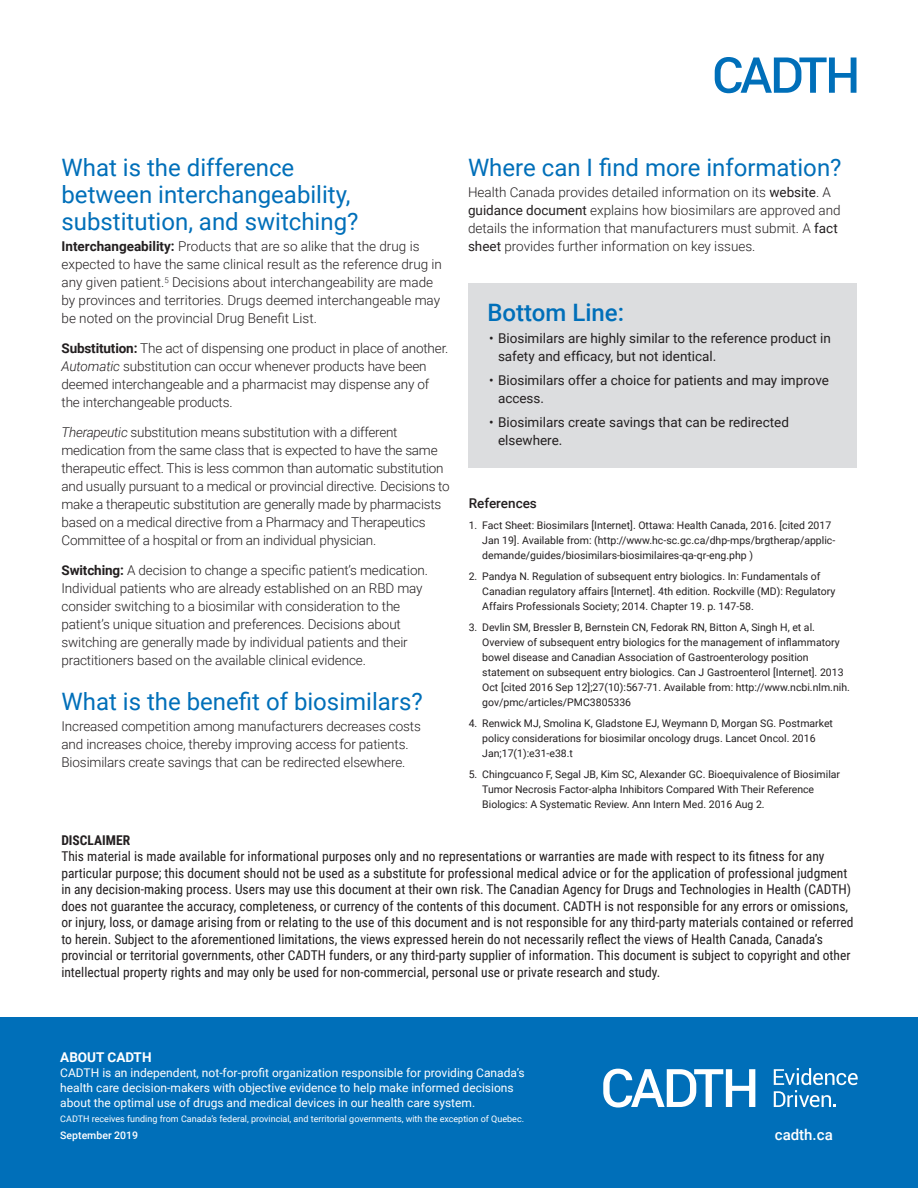
<style>
.page{position:relative;width:918px;height:1188px;background:#fff}
.page>*{position:absolute;margin:0;border:0;box-sizing:border-box;transform-origin:0 0}
.Heading{font:24px/27px "Roboto";color:#006fb9}
.t1{font:500 24px "Roboto";color:#006fb9}
.t2{font:500 15px "Roboto";color:#fff}
.t3{font:300 13.5px/18px "Roboto";letter-spacing:-.01em;color:#231f20}
.t4{font:13.5px/16.5px "Roboto Condensed";color:#231f20}
.t5{font:13.5px/18px "Roboto";color:#231f20}
.t6{font:700 13.5px "Roboto";color:#fff}
.t7{font:700 13.5px "Roboto Condensed";color:#231f20}
.Heading-2{font:500 13.5px "Roboto";color:#231f20}
.t8{font:12px/15px "Roboto";color:#fff}
.t9{font:10.5px/15px "Roboto";color:#231f20}
.t10{font:500 10.5px "Roboto";color:#fff}
.t11{font:9px "Roboto";color:#fff}
.s1{font-weight:700}
.s2{font-style:italic}
.s3{font-weight:400}
</style>
<div class="page">
<div style="left:0;top:1017px;width:918px;height:171px;background:#006fb9"></div>
<svg style="left:603px;top:1069px;width:152px;height:39px"></svg>
<svg style="left:774px;top:1068px;width:84px;height:39px"></svg>
<svg style="left:715px;top:57px;width:141px;height:36px"></svg>
<div style="left:468px;top:283px;width:388px;height:185px;background:#dcdddf"></div>
<p class="Heading" style="left:62px;top:153px;width:298px">What is the difference between interchangeability, substitution, and switching?</p>
<p class="t3" style="left:62px;top:237px;width:382px"><span class="s1">Interchangeability:</span> Products that are so alike that the drug is expected to have the same clinical result as the reference drug in any given patient.<sup>5</sup> Decisions about interchangeability are made by provinces and territories. Drugs deemed interchangeable may be noted on the provincial Drug Benefit List.</p>
<p class="t3" style="left:62px;top:339px;width:389px"><span class="s1">Substitution:</span> The act of dispensing one product in place of another.<br><span class="s2">Automatic</span> substitution can occur whenever products have been deemed interchangeable and a pharmacist may dispense any of the interchangeable products.</p>
<p class="t3" style="left:62px;top:423px;width:390px"><span class="s2">Therapeutic</span> substitution means substitution with a different medication from the same class that is expected to have the same therapeutic effect. This is less common than automatic substitution and usually pursuant to a medical or provincial directive. Decisions to make a therapeutic substitution are generally made by pharmacists based on a medical directive from a Pharmacy and Therapeutics Committee of a hospital or from an individual physician.</p>
<p class="t3" style="left:62px;top:561px;width:368px"><span class="s1">Switching:</span> A decision to change a specific patient’s medication.<br>Individual patients who are already established on an RBD may consider switching to a biosimilar with consideration to the patient’s unique situation and preferences. Decisions about switching are generally made by individual patients and their practitioners based on the available clinical evidence.</p>
<p class="Heading" style="left:62px;top:687px;width:363px">What is the benefit of biosimilars?</p>
<p class="t3" style="left:62px;top:717px;width:361px">Increased competition among manufacturers decreases costs and increases choice, thereby improving access for patients.<br>Biosimilars create savings that can be redirected elsewhere.</p>
<p class="Heading" style="left:468px;top:153px;width:375px">Where can I find more information?</p>
<p class="t3" style="left:468px;top:183px;width:374px">Health Canada provides detailed information on its <span class="s3">website</span>. A <span class="s3">guidance document</span> explains how biosimilars are approved and details the information that manufacturers must submit. A <span class="s3">fact sheet</span> provides further information on key issues.</p>
<p class="t1" style="left:488px;top:296px;width:138px">Bottom Line:</p>
<p class="t5" style="left:498px;top:329px;width:334px;text-indent:-9px">• Biosimilars are highly similar to the reference product in safety and efficacy, but not identical.</p>
<p class="t5" style="left:498px;top:371px;width:333px;text-indent:-9px">• Biosimilars offer a choice for patients and may improve access.</p>
<p class="t5" style="left:498px;top:413px;width:293px;text-indent:-9px">• Biosimilars create savings that can be redirected elsewhere.</p>
<p class="Heading-2" style="left:469px;top:494px;width:70px">References</p>
<p class="t9" style="left:482px;top:518px;width:355px;text-indent:-14px">1. Fact Sheet: Biosimilars [Internet]. Ottawa: Health Canada, 2016. [cited 2017<br>Jan 19]. Available from: (http://www.hc-sc.gc.ca/dhp-mps/brgtherap/applic&shy;demande/guides/biosimilars-biosimilaires-qa-qr-eng.php )</p>
<p class="t9" style="left:482px;top:569px;width:355px;text-indent:-14px">2. Pandya N. Regulation of subsequent entry biologics. In: Fundamentals of<br>Canadian regulatory affairs [Internet]. 4th edition. Rockville (MD): Regulatory<br>Affairs Professionals Society; 2014. Chapter 19. p. 147-58.</p>
<p class="t9" style="left:482px;top:620px;width:369px;text-indent:-14px">3. Devlin SM, Bressler B, Bernstein CN, Fedorak RN, Bitton A, Singh H, et al.<br>Overview of subsequent entry biologics for the management of inflammatory bowel disease and Canadian Association of Gastroenterology position statement on subsequent entry biologics. Can J Gastroenterol [Internet]. 2013<br>Oct [cited 2016 Sep 12];27(10):567-71. Available from: http://www.ncbi.nlm.nih. gov/pmc/articles/PMC3805336</p>
<p class="t9" style="left:482px;top:716px;width:352px;text-indent:-14px">4. Renwick MJ, Smolina K, Gladstone EJ, Weymann D, Morgan SG. Postmarket policy considerations for biosimilar oncology drugs. Lancet Oncol. 2016<br>Jan;17(1):e31-e38.t</p>
<p class="t9" style="left:482px;top:767px;width:359px;text-indent:-14px">5. Chingcuanco F, Segal JB, Kim SC, Alexander GC. Bioequivalence of Biosimilar<br>Tumor Necrosis Factor-alpha Inhibitors Compared With Their Reference<br>Biologics: A Systematic Review. Ann Intern Med. 2016 Aug 2.</p>
<p class="t7" style="left:61px;top:830px;width:70px">DISCLAIMER</p>
<p class="t4" style="left:61px;top:848px;width:794px">This material is made available for informational purposes only and no representations or warranties are made with respect to its fitness for any particular purpose; this document should not be used as a substitute for professional medical advice or for the application of professional judgment in any decision-making process. Users may use this document at their own risk. The Canadian Agency for Drugs and Technologies in Health (CADTH) does not guarantee the accuracy, completeness, or currency of the contents of this document. CADTH is not responsible for any errors or omissions, or injury, loss, or damage arising from or relating to the use of this document and is not responsible for any third-party materials contained or referred to herein. Subject to the aforementioned limitations, the views expressed herein do not necessarily reflect the views of Health Canada, Canada’s provincial or territorial governments, other CADTH funders, or any third-party supplier of information. This document is subject to copyright and other intellectual property rights and may only be used for non-commercial, personal use or private research and study.</p>
<p class="t6" style="left:60px;top:1047px;width:93px">ABOUT CADTH</p>
<p class="t8" style="left:60px;top:1064px;width:466px">CADTH is an independent, not-for-profit organization responsible for providing Canada’s health care decision-makers with objective evidence to help make informed decisions about the optimal use of drugs and medical devices in our health care system.</p>
<p class="t11" style="left:60px;top:1112px;width:465px">CADTH receives funding from Canada’s federal, provincial, and territorial governments, with the exception of Quebec.</p>
<p class="t10" style="left:60px;top:1128px;width:79px">September 2019</p>
<p class="t2" style="left:775px;top:1124px;width:59px">cadth.ca</p>
</div>
